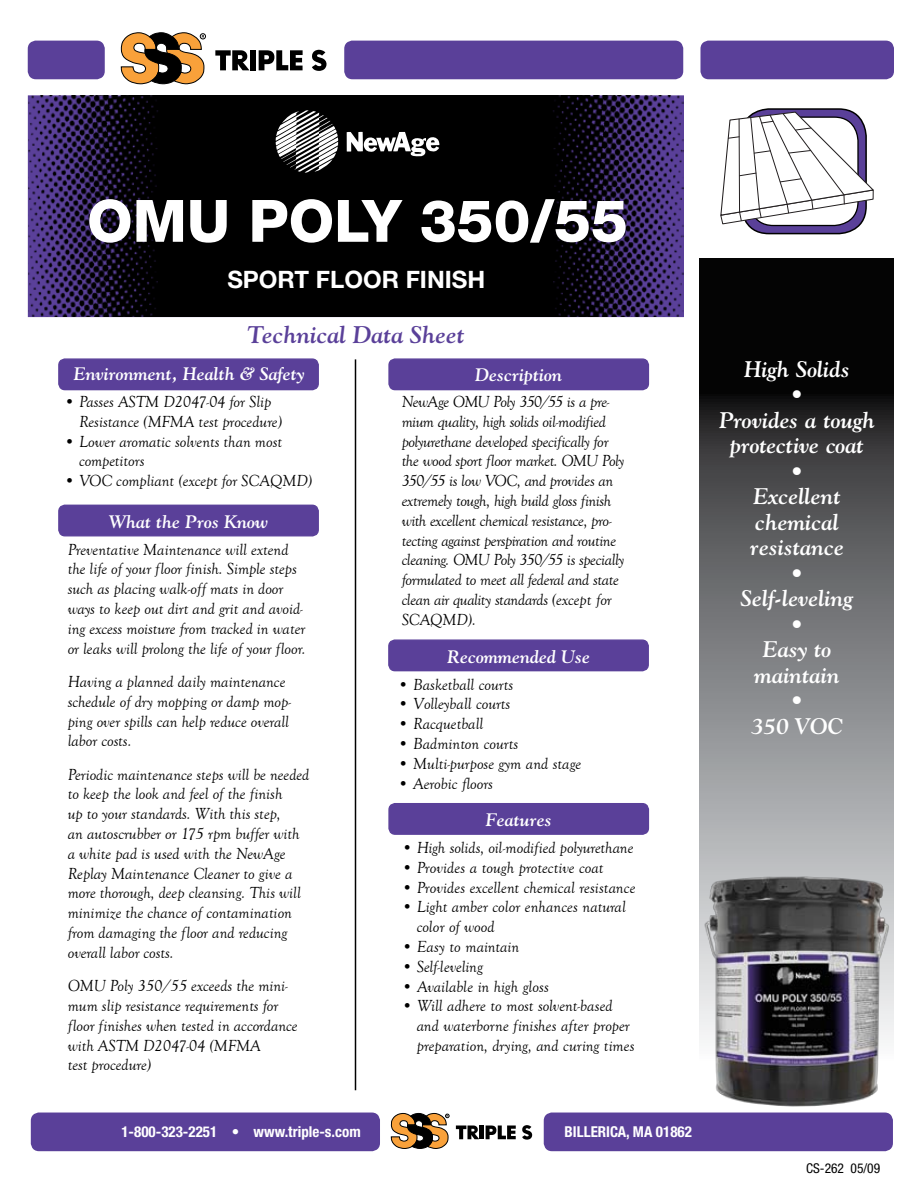
<style>
.page{position:relative;width:918px;height:1188px;background:#fff}
.page>*{position:absolute;margin:0;border:0;box-sizing:border-box;transform-origin:0 0}
.t1{font:800 58.5px "Helvetica Neue";color:#fff}
.t2{font:italic 700 24px "Goudy Std";color:#5a4099}
.t3{font:700 24px "Helvetica Neue";color:#fff}
.t4{font:italic 700 22.5px/25.5px "Goudy Std";color:#fff;text-align:center}
.t5{font:italic 700 18px "Goudy Std";color:#fff}
.t6{font:italic 16.5px/19.8px "Goudy Old Style T";color:#000}
.t7{font:italic 16.5px/19.8px "Goudy Old Style T";letter-spacing:-.025em;color:#000}
.t8{font:700 condensed 15px "Helvetica Neue";color:#fff}
.t9{font:condensed 13.5px "Helvetica Neue";color:#000}
</style>
<div class="page">
<img style="left:29px;top:95px;width:655px;height:222px">
<div style="left:345px;top:41px;width:337px;height:37px;background:#5a4099;border-radius:7px"></div>
<div style="left:344px;top:41px;width:339px;height:38px;border:2px solid #5a4099;border-radius:7px"></div>
<div style="left:701px;top:41px;width:192px;height:37px;background:#5a4099;border-radius:7px"></div>
<div style="left:700px;top:41px;width:194px;height:38px;border:2px solid #5a4099;border-radius:7px"></div>
<div style="left:29px;top:41px;width:75px;height:37px;background:#5a4099;border-radius:7px"></div>
<div style="left:28px;top:41px;width:77px;height:38px;border:2px solid #5a4099;border-radius:7px"></div>
<svg style="left:347px;top:132px;width:92px;height:26px"></svg>
<svg style="left:276px;top:110px;width:63px;height:63px"></svg>
<div style="left:32px;top:1113px;width:347px;height:37px;background:#5a4099;border-radius:7px"></div>
<div style="left:31px;top:1113px;width:349px;height:38px;border:2px solid #5a4099;border-radius:7px"></div>
<div style="left:545px;top:1113px;width:347px;height:37px;background:#5a4099;border-radius:7px"></div>
<div style="left:544px;top:1113px;width:349px;height:38px;border:2px solid #5a4099;border-radius:7px"></div>
<svg style="left:738px;top:106px;width:131px;height:131px"></svg>
<svg style="left:742px;top:109px;width:124px;height:125px"></svg>
<div style="left:741px;top:108px;width:126px;height:126px;border:2px solid #000;border-radius:27px"></div>
<svg style="left:720px;top:111px;width:154px;height:114px"></svg>
<svg style="left:215px;top:50px;width:34px;height:20px"></svg>
<div style="left:250px;top:50px;width:6px;height:20px;background:#000"></div>
<svg style="left:259px;top:50px;width:44px;height:20px"></svg>
<svg style="left:312px;top:50px;width:15px;height:21px"></svg>
<svg style="left:121px;top:32px;width:85px;height:52px"></svg>
<svg style="left:456px;top:1126px;width:23px;height:13px"></svg>
<hr style="left:480px;top:1126px;width:4px;height:13px;background:#000">
<svg style="left:486px;top:1126px;width:30px;height:13px"></svg>
<svg style="left:522px;top:1125px;width:10px;height:15px"></svg>
<svg style="left:391px;top:1113px;width:58px;height:36px;background:#9a764c"></svg>
<svg style="left:700px;top:258px;width:193px;height:589px;background:#58595b"></svg>
<hr style="left:355px;top:359px;width:1px;height:731px;background:#000">
<div style="left:59px;top:359px;width:259px;height:31px;background:#5a4099;border-radius:6px"></div>
<div style="left:58px;top:358px;width:261px;height:32px;border:1px solid #5a4099;border-radius:6px"></div>
<div style="left:389px;top:359px;width:259px;height:31px;background:#5a4099;border-radius:6px"></div>
<div style="left:388px;top:358px;width:261px;height:32px;border:1px solid #5a4099;border-radius:6px"></div>
<div style="left:59px;top:505px;width:259px;height:31px;background:#5a4099;border-radius:6px"></div>
<div style="left:58px;top:505px;width:261px;height:31px;border:1px solid #5a4099;border-radius:6px"></div>
<div style="left:389px;top:804px;width:259px;height:30px;background:#5a4099;border-radius:6px"></div>
<div style="left:388px;top:803px;width:261px;height:32px;border:1px solid #5a4099;border-radius:6px"></div>
<div style="left:389px;top:640px;width:259px;height:31px;background:#5a4099;border-radius:6px"></div>
<div style="left:388px;top:639px;width:261px;height:32px;border:1px solid #5a4099;border-radius:6px"></div>
<img style="left:684px;top:847px;width:210px;height:273px">
<h1 class="t1" style="left:87px;top:186px;width:542px">OMU POLY 350/55</h1>
<h2 class="t3" style="left:227px;top:264px;width:259px">SPORT FLOOR FINISH</h2>
<h2 class="t2" style="left:247px;top:319px;width:219px">Technical Data Sheet</h2>
<p class="t5" style="left:74px;top:363px;width:232px">Environment, Health &amp; Safety</p>
<p class="t6" style="left:79px;top:392px;width:205px;text-indent:-15px">• Passes ASTM D2047-04 for Slip<br>Resistance (MFMA test procedure)</p>
<p class="t6" style="left:79px;top:432px;width:204px;text-indent:-15px">• Lower aromatic solvents than most competitors</p>
<p class="t6" style="left:64px;top:471px;width:250px">• VOC compliant (except for SCAQMD)</p>
<p class="t5" style="left:109px;top:511px;width:160px">What the Pros Know</p>
<p class="t6" style="left:68px;top:540px;width:239px">Preventative Maintenance will extend the life of your floor finish. Simple steps such as placing walk-off mats in door ways to keep out dirt and grit and avoid&shy;ing excess moisture from tracked in water or leaks will prolong the life of your floor.</p>
<p class="t6" style="left:68px;top:672px;width:225px">Having a planned daily maintenance schedule of dry mopping or damp mop&shy;ping over spills can help reduce overall labor costs.</p>
<p class="t6" style="left:68px;top:765px;width:243px">Periodic maintenance steps will be needed to keep the look and feel of the finish<br>up to your standards. With this step,<br>an autoscrubber or 175 rpm buffer with a white pad is used with the NewAge Replay Maintenance Cleaner to give a more thorough, deep cleansing. This will minimize the chance of contamination from damaging the floor and reducing overall labor costs.</p>
<p class="t6" style="left:68px;top:976px;width:231px">OMU Poly 350/55 exceeds the mini&shy;mum slip resistance requirements for floor finishes when tested in accordance with ASTM D2047-04 (MFMA<br>test procedure)</p>
<p class="t5" style="left:475px;top:363px;width:88px">Description</p>
<p class="t7" style="left:402px;top:392px;width:224px">NewAge OMU Poly 350/55 is a pre&shy;mium quality, high solids oil-modified polyurethane developed specifically for the wood sport floor market. OMU Poly 350/55 is low VOC, and provides an extremely tough, high build gloss finish with excellent chemical resistance, pro&shy;tecting against perspiration and routine cleaning. OMU Poly 350/55 is specially formulated to meet all federal and state clean air quality standards (except for SCAQMD).</p>
<p class="t5" style="left:447px;top:646px;width:144px">Recommended Use</p>
<p class="t6" style="left:398px;top:675px;width:117px">• Basketball courts</p>
<p class="t6" style="left:398px;top:694px;width:114px">• Volleyball courts</p>
<p class="t6" style="left:398px;top:714px;width:87px">• Racquetball</p>
<p class="t6" style="left:398px;top:734px;width:122px">• Badminton courts</p>
<p class="t6" style="left:398px;top:754px;width:185px">• Multi-purpose gym and stage</p>
<p class="t6" style="left:398px;top:774px;width:97px">• Aerobic floors</p>
<p class="t5" style="left:486px;top:809px;width:67px">Features</p>
<p class="t6" style="left:402px;top:838px;width:233px">• High solids, oil-modified polyurethane</p>
<p class="t6" style="left:402px;top:858px;width:203px">• Provides a tough protective coat</p>
<p class="t6" style="left:402px;top:878px;width:235px">• Provides excellent chemical resistance</p>
<p class="t6" style="left:417px;top:898px;width:211px;text-indent:-15px">• Light amber color enhances natural color of wood</p>
<p class="t6" style="left:402px;top:937px;width:119px">• Easy to maintain</p>
<p class="t6" style="left:402px;top:957px;width:83px">• Self-leveling</p>
<p class="t6" style="left:402px;top:977px;width:149px">• Available in high gloss</p>
<p class="t6" style="left:417px;top:997px;width:219px;text-indent:-15px">• Will adhere to most solvent-based and waterborne finishes after proper preparation, drying, and curing times</p>
<p class="t8" style="left:121px;top:1123px;width:241px">1-800-323-2251 • www.triple-s.com</p>
<p class="t8" style="left:565px;top:1123px;width:129px">BILLERICA, MA 01862</p>
<h3 class="t4" style="left:719px;top:356px;width:157px">High Solids<br>•<br>Provides a tough protective coat<br>•<br>Excellent chemical resistance<br>•<br>Self-leveling<br>•<br>Easy to maintain<br>•<br>350 VOC</h3>
<p class="t9" style="left:806px;top:1160px;width:76px">CS-262 05/09</p>
</div>
